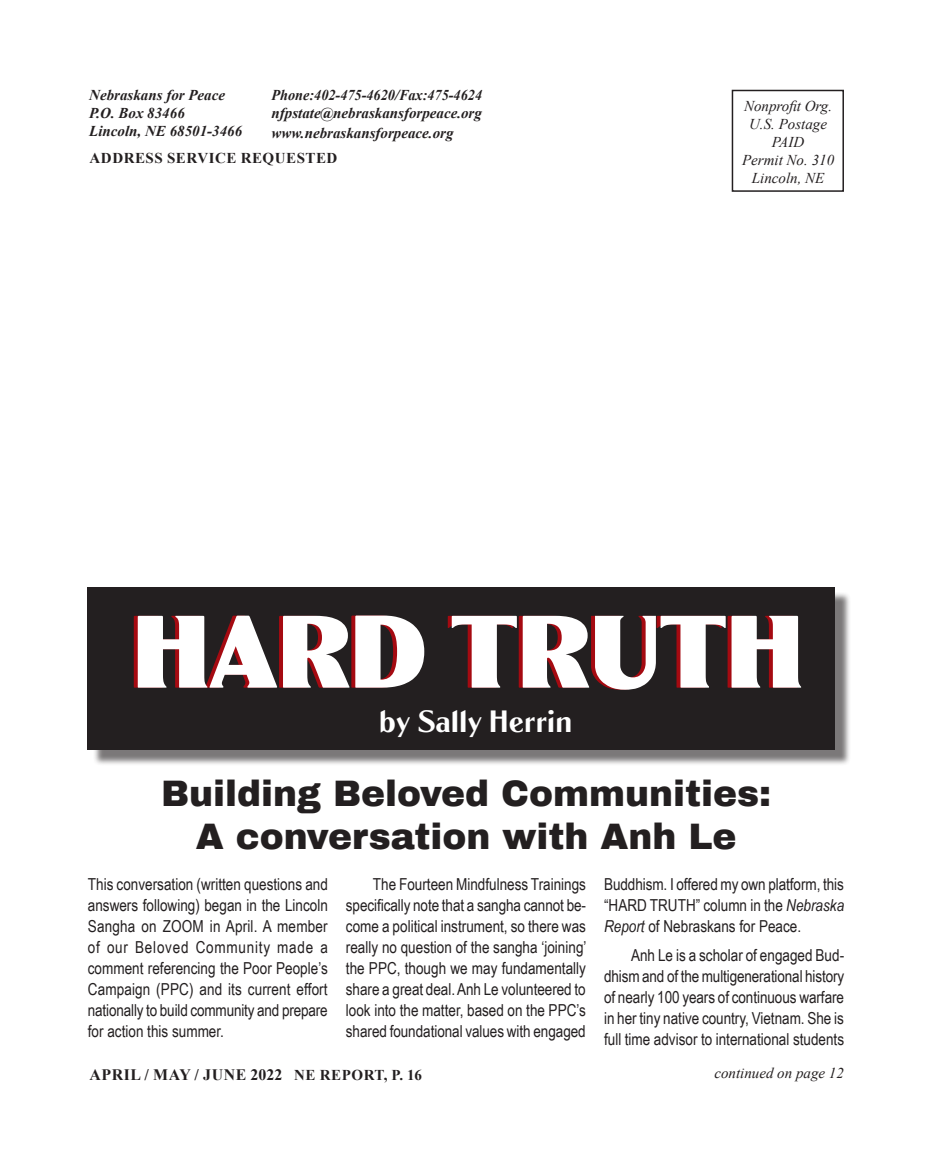
<style>
.page{position:relative;width:932px;height:1161px;background:#fff}
.page>*{position:absolute;margin:0;border:0;box-sizing:border-box;transform-origin:0 0}
.Body_text{font:700 90px "LTC Globe Gothic";color:#fff}
.Body_text-2{font:900 36px "Archivo";color:#231f20}
.Body_Text{font:900 36px "Archivo";color:#231f20}
.Body_text-3{font:27px "LTC Globe Gothic";color:#fff}
.Text{font:16.5px/21px "Arial Narrow";color:#231f20;text-align:justify}
.t1{font:700 15.9px "Times New Roman";letter-spacing:.035em;color:#231f20}
.t2{font:italic 700 15px "Times New Roman";color:#231f20}
.Body_text-4{font:italic 15px "Times New Roman";color:#231f20}
.t3{font:italic 700 15px "Times New Roman";color:#231f20;scale:.95 1}
.t4{font:700 15px "Times New Roman";letter-spacing:.035em;color:#231f20}
.s1{font-style:italic}
.s2{font-size:15px}
</style>
<div class="page">
<div style="left:731px;top:90px;width:113px;height:102px;border:2px solid #231f20"></div>
<div style="left:93px;top:592px;width:758px;height:174px;background:#231f20;opacity:.6"></div>
<div style="left:88px;top:587px;width:746px;height:163px;background:#231f20"></div>
<p class="t3" style="left:271px;top:85px;width:223px">Phone:402-475-4620/Fax:475-4624</p>
<p class="t2" style="left:271px;top:103px;width:212px">nfpstate@nebraskansforpeace.org</p>
<p class="t2" style="left:271px;top:123px;width:183px">www.nebraskansforpeace.org</p>
<p class="t4" style="left:90px;top:147px;width:249px">ADDRESS SERVICE REQUESTED</p>
<p class="t2" style="left:89px;top:85px;width:137px">Nebraskans for Peace</p>
<p class="t2" style="left:89px;top:103px;width:97px">P.O. Box 83466</p>
<p class="t2" style="left:89px;top:121px;width:154px">Lincoln, NE 68501-3466</p>
<p class="Body_text-4" style="left:744px;top:95px;width:90px">Nonprofit Org.</p>
<p class="Body_text-4" style="left:749px;top:113px;width:79px">U.S. Postage</p>
<p class="Body_text-4" style="left:772px;top:131px;width:34px">PAID</p>
<p class="Body_text-4" style="left:742px;top:149px;width:94px">Permit No. 310</p>
<p class="Body_text-4" style="left:751px;top:167px;width:74px">Lincoln, NE</p>
<p class="Body_text" style="left:132px;top:593px;width:672px">HARD TRUTH</p>
<p class="Body_text-3" style="left:379px;top:703px;width:195px">by Sally Herrin</p>
<p class="Body_text-2" style="left:161px;top:771px;width:611px">Building Beloved Communities:</p>
<p class="Body_Text" style="left:196px;top:815px;width:542px">A conversation with Anh Le</p>
<p class="Text" style="left:88px;top:873px;width:241px">This conversation (written questions and answers following) began in the Lincoln Sangha on ZOOM in April. A member of our Beloved Community made a comment referencing the Poor People’s Campaign (PPC) and its current effort nationally to build community and prepare for action this summer.</p>
<p class="Text" style="left:346px;top:873px;width:242px;text-indent:27px">The Fourteen Mindfulness Trainings specifically note that a sangha cannot be&shy;come a political instrument, so there was really no question of the sangha ‘joining’ the PPC, though we may fundamentally share a great deal. Anh Le volunteered to look into the matter, based on the PPC’s shared foundational values with engaged</p>
<p class="Text" style="left:604px;top:873px;width:241px">Buddhism. I offered my own platform, this “HARD TRUTH” column in the <span class="s1">Nebraska Report</span> of Nebraskans for Peace.</p>
<p class="Text" style="left:604px;top:945px;width:242px;text-indent:27px">Anh Le is a scholar of engaged Bud&shy;dhism and of the multigenerational history of nearly 100 years of continuous warfare in her tiny native country, Vietnam. She is full time advisor to international students</p>
<p class="t1" style="left:89px;top:1063px;width:334px">APRIL / MAY / JUNE 2022 <span class="s2">NE REPORT, P. 16</span></p>
<p class="Body_text-4" style="left:714px;top:1063px;width:131px">continued on page 12</p>
</div>
